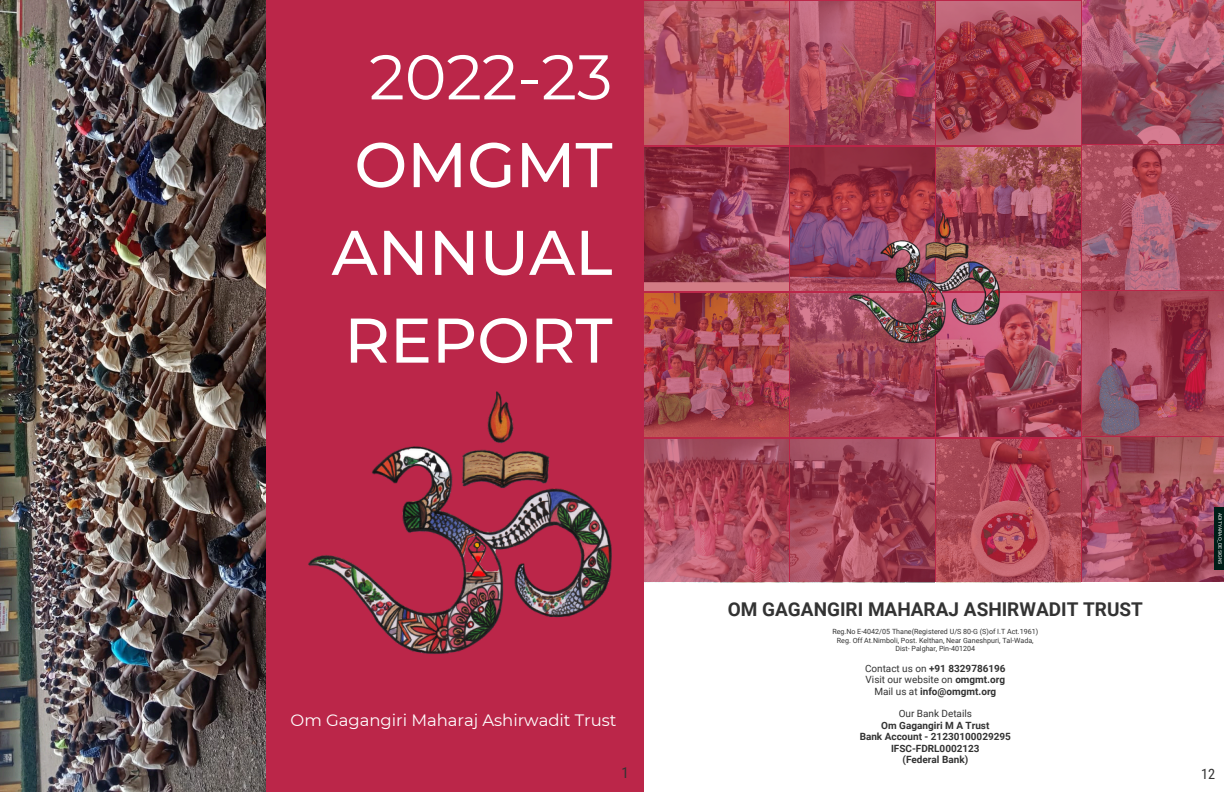
<style>
.page{position:relative;width:1224px;height:792px;background:#bb2649}
.page>*{position:absolute;margin:0;border:0;box-sizing:border-box;transform-origin:0 0}
.t1{font:500 63px/87.8px "Montserrat";letter-spacing:-.005em;color:#fff;text-align:center}
.t2{font:700 19px "Roboto";color:#333}
.t3{font:16.5px "Montserrat";letter-spacing:-.005em;color:#fff}
.t4{font:15px "Roboto Condensed";color:#333}
.t5{font:14.3px "Roboto Condensed";color:#333}
.t6{font:700 10px/11.4px "Roboto";color:#333;text-align:center}
.t7{font:10px/11.4px "Roboto";color:#333;text-align:center}
.t8{font:7.1px/8.6px "Roboto";color:#333;text-align:center}
.t9{font:4.8px "Arimo";color:#fff}
.s1{font-weight:400}
.s2{font-weight:700}
</style>
<div class="page">
<img style="left:308px;top:391px;width:304px;height:263px">
<img style="left:0;top:0;width:265px;height:792px">
<div style="left:644px;top:583px;width:580px;height:209px;background:#fff"></div>
<img style="left:645px;top:1px;width:143px;height:144px">
<img style="left:645px;top:293px;width:143px;height:144px">
<img style="left:645px;top:147px;width:143px;height:144px">
<img style="left:645px;top:439px;width:143px;height:144px">
<img style="left:791px;top:1px;width:143px;height:144px">
<img style="left:791px;top:293px;width:143px;height:144px">
<img style="left:791px;top:147px;width:143px;height:144px">
<img style="left:937px;top:1px;width:143px;height:144px">
<img style="left:937px;top:293px;width:143px;height:144px">
<img style="left:937px;top:147px;width:143px;height:144px">
<img style="left:937px;top:439px;width:143px;height:144px">
<img style="left:791px;top:439px;width:143px;height:144px">
<img style="left:1083px;top:0;width:141px;height:144px">
<img style="left:1083px;top:292px;width:141px;height:144px">
<img style="left:1083px;top:146px;width:141px;height:144px">
<img style="left:1083px;top:438px;width:141px;height:144px">
<div style="left:1215px;top:508px;width:9px;height:62px;background:#001e18"></div>
<img style="left:842px;top:210px;width:169px;height:142px">
<p class="t1" style="left:332px;top:33px;width:282px"><span class="s1">2022-23<br></span>OMGMT<br>ANNUAL<br>REPORT</p>
<p class="t3" style="left:291px;top:710px;width:327px">Om Gagangiri Maharaj Ashirwadit Trust</p>
<p class="t4" style="left:622px;top:764px;width:9px">1</p>
<p class="t2" style="left:728px;top:598px;width:417px">OM GAGANGIRI MAHARAJ ASHIRWADIT TRUST</p>
<p class="t8" style="left:832px;top:628px;width:207px">Reg.No E-4042/05 Thane(Registered U/S 80-G (S)of I.T Act.1961)<br>Reg. Off At.Nimboli, Post. Kelthan, Near Ganeshpuri, Tal-Wada,<br>Dist- Palghar, Pin-401204</p>
<p class="t7" style="left:865px;top:663px;width:142px">Contact us on <span class="s2">+91 8329786196<br></span>Visit our website on <span class="s2">omgmt.org<br></span>Mail us at <span class="s2">info@omgmt.org</span></p>
<p class="t6" style="left:860px;top:708px;width:153px"><span class="s1">Our Bank Details<br></span>Om Gagangiri M A Trust<br>Bank Account - 21230100029295<br>IFSC-FDRL0002123<br>(Federal Bank)</p>
<p class="t9" style="left:1223px;top:513px;width:53px;rotate:90deg">ADITYARAO_DESIGNS</p>
<p class="t5" style="left:1201px;top:766px;width:16px">12</p>
</div>
